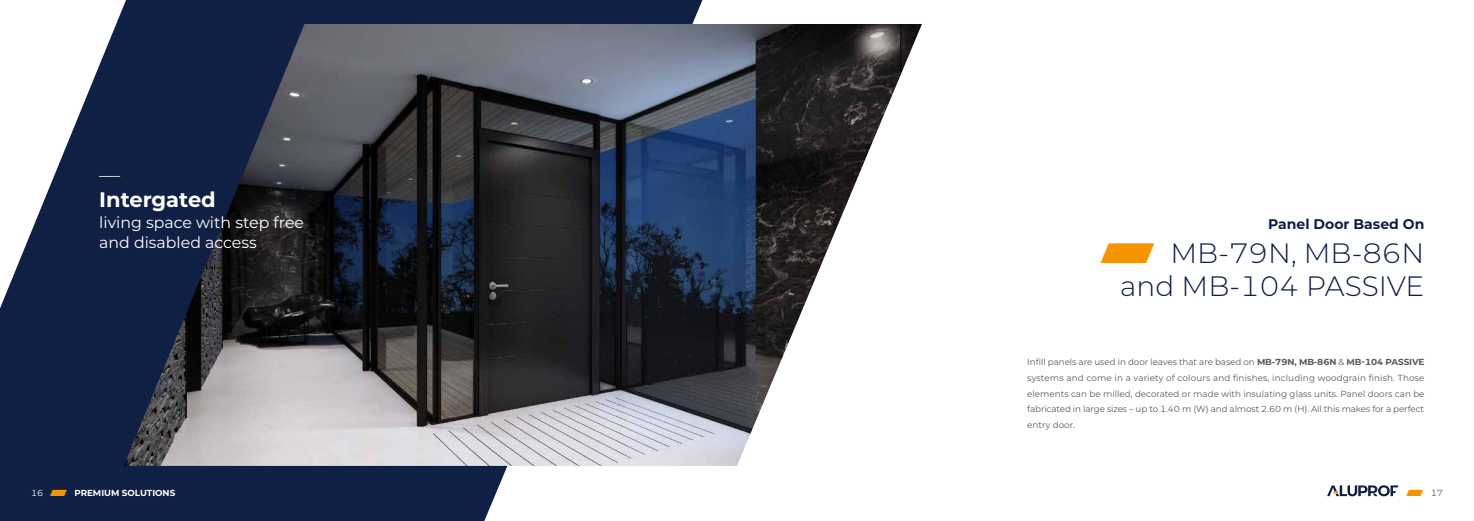
<style>
.page{position:relative;width:1474px;height:521px;background:#fff}
.page>*{position:absolute;margin:0;border:0;box-sizing:border-box;transform-origin:0 0}
.t1{font:300 28px/33.6px "Aluprof Sans";color:#101f44;text-align:right}
.t2{font:700 21px "Aluprof Sans";color:#fff}
.t3{font:300 21px "Aluprof Sans";color:#fff}
.t4{font:15.75px/19.2px "Aluprof Sans";color:#fff}
.t5{font:700 14px "Aluprof Sans";color:#101f44}
.t6{font:8.75px/15.8px "Aluprof Sans";letter-spacing:-.01em;color:#58585a;text-align:justify}
.t7{font:700 8.75px "Aluprof Sans";color:#fff}
.s1{font-weight:700;color:#f39400}
.s2{font-weight:700}
.s3{font-weight:400}
.s4{color:#f39400}
</style>
<div class="page">
<svg style="left:0;top:0;width:702px;height:521px;fill:#101f44"></svg>
<img style="left:124px;top:24px;width:798px;height:442px">
<svg style="left:1327px;top:485px;width:71px;height:11px"></svg>
<h2 class="t3" style="left:99px;top:160px;width:22px">―</h2>
<h2 class="t2" style="left:99px;top:184px;width:118px">Intergated</h2>
<h3 class="t4" style="left:99px;top:213px;width:206px">living space with step free and disabled access</h3>
<h3 class="t5" style="left:1268px;top:214px;width:158px">Panel Door Based On</h3>
<h1 class="t1" style="left:1100px;top:236px;width:325px"><span class="s1">⸠</span> MB-79N, MB-86N and MB-104 PASSIVE</h1>
<p class="t6" style="left:1027px;top:354px;width:399px">Infill panels are used in door leaves that are based on <span class="s2">MB-79N, MB-86N</span> &amp; <span class="s2">MB-104 PASSIVE </span>systems and come in a variety of colours and finishes, including woodgrain finish. Those elements can be milled, decorated or made with insulating glass units. Panel doors can be fabricated in large sizes – up to 1.40 m (W) and almost 2.60 m (H). All this makes for a perfect entry door.</p>
<p class="t7" style="left:31px;top:487px;width:146px"><span class="s3">16</span> <span class="s4">⸠</span> PREMIUM SOLUTIONS</p>
<p class="t6" style="left:1406px;top:485px;width:38px"><span class="s1">⸠</span> 17</p>
</div>
